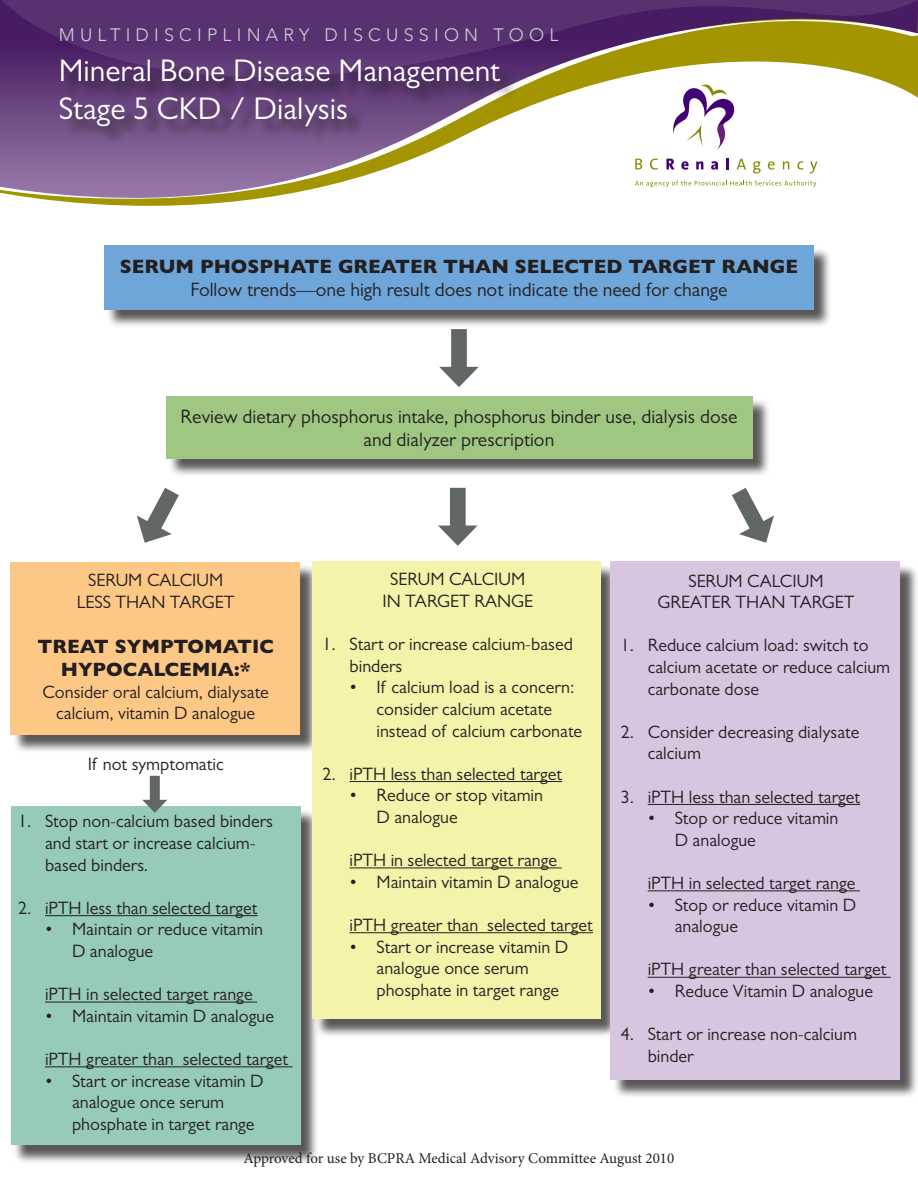
<style>
.page{position:relative;width:918px;height:1188px;background:#fff}
.page>*{position:absolute;margin:0;border:0;box-sizing:border-box;transform-origin:0 0}
.t1{font:31.5px "Gill Sans";color:#fff}
.t2{font:19.5px/23.4px "Gill Sans";color:#231f20;text-align:center}
.t3{font:800 19.5px/23.4px "Gill Alt One";color:#231f20;text-align:center}
.t4{font:18px/21.6px "Gill Sans";color:#231f20}
.t5{font:300 18px "Avenir LT";letter-spacing:.29em;color:#cfd0d2}
.t6{font:15px "Minion Pro";letter-spacing:-.005em;color:#231f20}
</style>
<div class="page">
<div style="left:13px;top:809px;width:307px;height:355px;background:#231f20;opacity:.75"></div>
<div style="left:11px;top:806px;width:290px;height:339px;background:#96cab9"></div>
<svg style="left:0;top:15px;width:818px;height:188px"></svg>
<svg style="left:1px;top:0;width:917px;height:103px;background:#7d606d"></svg>
<div style="left:63px;top:62px;width:455px;height:83px;background:#231f20;opacity:.75"></div>
<svg style="left:672px;top:83px;width:64px;height:67px"></svg>
<svg style="left:635px;top:159px;width:7px;height:10px"></svg>
<svg style="left:650px;top:159px;width:8px;height:11px"></svg>
<svg style="left:666px;top:159px;width:9px;height:10px"></svg>
<svg style="left:681px;top:161px;width:8px;height:9px"></svg>
<svg style="left:696px;top:161px;width:7px;height:8px"></svg>
<svg style="left:711px;top:161px;width:7px;height:9px"></svg>
<svg style="left:726px;top:158px;width:2px;height:11px"></svg>
<svg style="left:737px;top:159px;width:9px;height:10px"></svg>
<svg style="left:753px;top:161px;width:8px;height:13px"></svg>
<svg style="left:768px;top:161px;width:7px;height:9px"></svg>
<svg style="left:783px;top:161px;width:6px;height:8px"></svg>
<svg style="left:798px;top:161px;width:5px;height:9px"></svg>
<svg style="left:810px;top:162px;width:7px;height:12px"></svg>
<svg style="left:635px;top:180px;width:181px;height:7px"></svg>
<div style="left:107px;top:247px;width:725px;height:82px;background:#231f20;opacity:.75"></div>
<div style="left:104px;top:245px;width:710px;height:65px;background:#6ea6d9"></div>
<div style="left:168px;top:398px;width:603px;height:79px;background:#231f20;opacity:.75"></div>
<div style="left:166px;top:396px;width:586px;height:63px;background:#a0c781"></div>
<svg style="left:438px;top:488px;width:40px;height:58px"></svg>
<div style="left:12px;top:564px;width:307px;height:189px;background:#231f20;opacity:.75"></div>
<div style="left:10px;top:562px;width:290px;height:172px;background:#fdc886"></div>
<hr style="left:45px;top:915px;width:213px;height:1px;background:#231f20">
<hr style="left:45px;top:1002px;width:212px;height:1px;background:#231f20">
<hr style="left:45px;top:1066px;width:248px;height:1px;background:#231f20">
<div style="left:314px;top:564px;width:305px;height:473px;background:#231f20;opacity:.75"></div>
<div style="left:312px;top:562px;width:288px;height:457px;background:#f3f3aa"></div>
<hr style="left:350px;top:781px;width:212px;height:1px;background:#231f20">
<hr style="left:350px;top:867px;width:212px;height:1px;background:#231f20">
<hr style="left:350px;top:932px;width:243px;height:1px;background:#231f20">
<div style="left:613px;top:564px;width:305px;height:535px;background:#231f20;opacity:.75"></div>
<div style="left:610px;top:562px;width:290px;height:518px;background:#d8c6e0"></div>
<hr style="left:648px;top:804px;width:212px;height:1px;background:#231f20">
<hr style="left:648px;top:890px;width:212px;height:1px;background:#231f20">
<hr style="left:648px;top:977px;width:243px;height:1px;background:#231f20">
<svg style="left:439px;top:329px;width:40px;height:58px"></svg>
<svg style="left:732px;top:488px;width:42px;height:55px"></svg>
<svg style="left:137px;top:488px;width:42px;height:55px"></svg>
<svg style="left:142px;top:776px;width:25px;height:37px"></svg>
<p class="t5" style="left:59px;top:24px;width:501px">MULTIDISCIPLINARY DISCUSSION TOOL</p>
<p class="t1" style="left:59px;top:53px;width:443px">Mineral Bone Disease Management</p>
<p class="t1" style="left:59px;top:91px;width:291px">Stage 5 CKD / Dialysis</p>
<p class="t3" style="left:120px;top:255px;width:680px">SERUM PHOSPHATE GREATER THAN SELECTED TARGET RANGE</p>
<p class="t2" style="left:190px;top:278px;width:539px">Follow trends—one high result does not indicate the need for change</p>
<p class="t2" style="left:181px;top:405px;width:558px">Review dietary phosphorus intake, phosphorus binder use, dialysis dose and dialyzer prescription</p>
<p class="t4" style="left:88px;top:569px;width:137px">SERUM CALCIUM</p>
<p class="t4" style="left:77px;top:591px;width:159px">LESS THAN TARGET</p>
<p class="t3" style="left:38px;top:634px;width:238px">TREAT SYMPTOMATIC<br>HYPOCALCEMIA:*</p>
<p class="t4" style="left:42px;top:681px;width:228px;text-align:center">Consider oral calcium, dialysate calcium, vitamin D analogue</p>
<p class="t4" style="left:88px;top:753px;width:137px">If not symptomatic</p>
<p class="t4" style="left:45px;top:811px;width:229px;text-indent:-27px">1. Stop non-calcium based binders and start or increase calcium&shy;based binders.</p>
<p class="t4" style="left:18px;top:897px;width:241px">2. iPTH less than selected target</p>
<p class="t4" style="left:72px;top:919px;width:193px;text-indent:-27px">• Maintain or reduce vitamin<br>D analogue</p>
<p class="t4" style="left:45px;top:983px;width:209px">iPTH in selected target range</p>
<p class="t4" style="left:45px;top:1005px;width:231px">• Maintain vitamin D analogue</p>
<p class="t4" style="left:45px;top:1048px;width:245px">iPTH greater than selected target</p>
<p class="t4" style="left:45px;top:1070px;width:220px">• Start or increase vitamin D</p>
<p class="t4" style="left:72px;top:1091px;width:184px">analogue once serum phosphate in target range</p>
<p class="t4" style="left:390px;top:568px;width:137px">SERUM CALCIUM</p>
<p class="t4" style="left:382px;top:590px;width:152px">IN TARGET RANGE</p>
<p class="t4" style="left:350px;top:633px;width:225px;text-indent:-27px">1. Start or increase calcium-based binders</p>
<p class="t4" style="left:350px;top:676px;width:226px">• If calcium load is a concern:</p>
<p class="t4" style="left:376px;top:698px;width:177px">consider calcium acetate</p>
<p class="t4" style="left:376px;top:720px;width:207px">instead of calcium carbonate</p>
<p class="t4" style="left:322px;top:763px;width:241px">2. iPTH less than selected target</p>
<p class="t4" style="left:376px;top:784px;width:168px;text-indent:-27px">• Reduce or stop vitamin<br>D analogue</p>
<p class="t4" style="left:350px;top:849px;width:209px">iPTH in selected target range</p>
<p class="t4" style="left:350px;top:871px;width:231px">• Maintain vitamin D analogue</p>
<p class="t4" style="left:350px;top:914px;width:245px">iPTH greater than selected target</p>
<p class="t4" style="left:350px;top:936px;width:220px">• Start or increase vitamin D</p>
<p class="t4" style="left:376px;top:957px;width:184px">analogue once serum phosphate in target range</p>
<p class="t4" style="left:688px;top:570px;width:137px">SERUM CALCIUM</p>
<p class="t4" style="left:657px;top:591px;width:199px">GREATER THAN TARGET</p>
<p class="t4" style="left:648px;top:635px;width:244px;text-indent:-27px">1. Reduce calcium load: switch to calcium acetate or reduce calcium carbonate dose</p>
<p class="t4" style="left:648px;top:721px;width:213px;text-indent:-27px">2. Consider decreasing dialysate calcium</p>
<p class="t4" style="left:621px;top:786px;width:241px">3. iPTH less than selected target</p>
<p class="t4" style="left:675px;top:807px;width:165px;text-indent:-27px">• Stop or reduce vitamin<br>D analogue</p>
<p class="t4" style="left:648px;top:872px;width:209px">iPTH in selected target range</p>
<p class="t4" style="left:675px;top:894px;width:183px;text-indent:-27px">• Stop or reduce vitamin D analogue</p>
<p class="t4" style="left:648px;top:959px;width:240px">iPTH greater than selected target</p>
<p class="t4" style="left:648px;top:980px;width:227px">• Reduce Vitamin D analogue</p>
<p class="t4" style="left:648px;top:1023px;width:211px;text-indent:-27px">4. Start or increase non-calcium binder</p>
<p class="t6" style="left:244px;top:1148px;width:432px">Approved for use by BCPRA Medical Advisory Committee August 2010</p>
</div>
